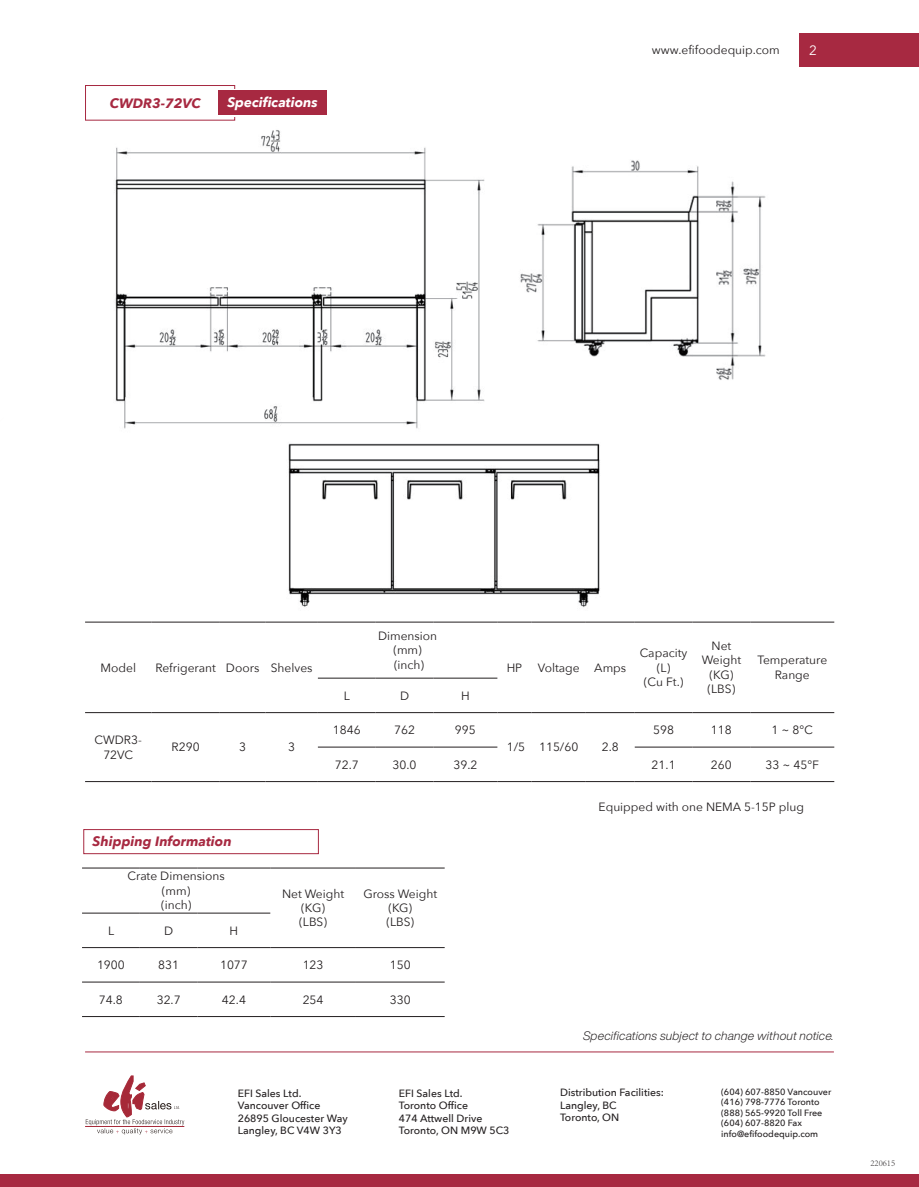
<style>
.page{position:relative;width:919px;height:1187px;background:#fff}
.page>*{position:absolute;margin:0;border:0;box-sizing:border-box;transform-origin:0 0}
.t1{font:italic 700 13.5px "Avenir Next";color:#a72941}
.t2{font:italic 700 13.5px "Avenir Next";color:#fff}
.t3{font:13.5px "Avenir Next";color:#fff}
.t4{font:12px/14.4px "Avenir Next";color:#231f20;text-align:center}
.t5{font:italic 300 12px "Helvetica Now Display";letter-spacing:.02em;color:#231f20}
.t6{font:500 10.5px/12.6px "Avenir Next";color:#231f20}
.t7{font:500 9px/10.5px "Avenir Next";color:#231f20}
.t8{font:300 9px "Adobe Song Std";color:#231f20}
</style>
<div class="page">
<div style="left:0;top:1174px;width:918px;height:12px;background:#a72941"></div>
<hr style="left:85px;top:1051px;width:748px;height:1px;background:#a72941">
<div style="left:799px;top:33px;width:119px;height:34px;background:#a72941"></div>
<div style="left:85px;top:85px;width:150px;height:36px;border:1px solid #a72941"></div>
<div style="left:87px;top:89px;width:162px;height:27px;background:#fff"></div>
<div style="left:218px;top:91px;width:109px;height:24px;background:#a72941"></div>
<hr style="left:85px;top:621px;width:66px;height:1px;background:#231f20">
<hr style="left:151px;top:621px;width:69px;height:1px;background:#231f20">
<hr style="left:220px;top:621px;width:45px;height:1px;background:#231f20">
<hr style="left:265px;top:621px;width:53px;height:1px;background:#231f20">
<hr style="left:318px;top:621px;width:57px;height:1px;background:#231f20">
<hr style="left:375px;top:621px;width:58px;height:1px;background:#231f20">
<hr style="left:433px;top:621px;width:64px;height:1px;background:#231f20">
<hr style="left:497px;top:621px;width:34px;height:1px;background:#231f20">
<hr style="left:531px;top:621px;width:54px;height:1px;background:#231f20">
<hr style="left:585px;top:621px;width:49px;height:1px;background:#231f20">
<hr style="left:634px;top:621px;width:58px;height:1px;background:#231f20">
<hr style="left:692px;top:621px;width:58px;height:1px;background:#231f20">
<hr style="left:750px;top:621px;width:84px;height:1px;background:#231f20">
<hr style="left:318px;top:677px;width:57px;height:1px;background:#231f20">
<hr style="left:375px;top:677px;width:58px;height:1px;background:#231f20">
<hr style="left:433px;top:677px;width:64px;height:1px;background:#231f20">
<hr style="left:85px;top:712px;width:66px;height:1px;background:#231f20">
<hr style="left:151px;top:712px;width:69px;height:1px;background:#231f20">
<hr style="left:220px;top:712px;width:45px;height:1px;background:#231f20">
<hr style="left:265px;top:712px;width:53px;height:1px;background:#231f20">
<hr style="left:318px;top:712px;width:57px;height:1px;background:#231f20">
<hr style="left:375px;top:712px;width:58px;height:1px;background:#231f20">
<hr style="left:433px;top:712px;width:64px;height:1px;background:#231f20">
<hr style="left:497px;top:712px;width:34px;height:1px;background:#231f20">
<hr style="left:531px;top:712px;width:54px;height:1px;background:#231f20">
<hr style="left:585px;top:712px;width:49px;height:1px;background:#231f20">
<hr style="left:634px;top:712px;width:58px;height:1px;background:#231f20">
<hr style="left:692px;top:712px;width:58px;height:1px;background:#231f20">
<hr style="left:750px;top:712px;width:84px;height:1px;background:#231f20">
<hr style="left:318px;top:746px;width:57px;height:1px;background:#231f20">
<hr style="left:375px;top:746px;width:58px;height:1px;background:#231f20">
<hr style="left:433px;top:746px;width:64px;height:1px;background:#231f20">
<hr style="left:634px;top:746px;width:58px;height:1px;background:#231f20">
<hr style="left:692px;top:746px;width:58px;height:1px;background:#231f20">
<hr style="left:750px;top:746px;width:84px;height:1px;background:#231f20">
<hr style="left:85px;top:781px;width:66px;height:1px;background:#231f20">
<hr style="left:151px;top:781px;width:69px;height:1px;background:#231f20">
<hr style="left:220px;top:781px;width:45px;height:1px;background:#231f20">
<hr style="left:265px;top:781px;width:53px;height:1px;background:#231f20">
<hr style="left:318px;top:781px;width:57px;height:1px;background:#231f20">
<hr style="left:375px;top:781px;width:58px;height:1px;background:#231f20">
<hr style="left:433px;top:781px;width:64px;height:1px;background:#231f20">
<hr style="left:497px;top:781px;width:34px;height:1px;background:#231f20">
<hr style="left:531px;top:781px;width:54px;height:1px;background:#231f20">
<hr style="left:585px;top:781px;width:49px;height:1px;background:#231f20">
<hr style="left:634px;top:781px;width:58px;height:1px;background:#231f20">
<hr style="left:692px;top:781px;width:58px;height:1px;background:#231f20">
<hr style="left:750px;top:781px;width:84px;height:1px;background:#231f20">
<hr style="left:85px;top:1126px;width:99px;height:1px;background:#a62938">
<svg style="left:86px;top:1075px;width:98px;height:59px"></svg>
<img style="left:115px;top:130px;width:370px;height:299px">
<img style="left:520px;top:160px;width:246px;height:220px">
<img style="left:288px;top:443px;width:312px;height:164px">
<hr style="left:82px;top:867px;width:58px;height:1px;background:#231f20">
<hr style="left:140px;top:867px;width:57px;height:1px;background:#231f20">
<hr style="left:197px;top:867px;width:73px;height:1px;background:#231f20">
<hr style="left:270px;top:867px;width:86px;height:1px;background:#231f20">
<hr style="left:356px;top:867px;width:88px;height:1px;background:#231f20">
<hr style="left:82px;top:912px;width:58px;height:1px;background:#231f20">
<hr style="left:140px;top:912px;width:57px;height:1px;background:#231f20">
<hr style="left:197px;top:912px;width:73px;height:1px;background:#231f20">
<hr style="left:82px;top:947px;width:58px;height:1px;background:#231f20">
<hr style="left:140px;top:947px;width:57px;height:1px;background:#231f20">
<hr style="left:197px;top:947px;width:73px;height:1px;background:#231f20">
<hr style="left:270px;top:947px;width:86px;height:1px;background:#231f20">
<hr style="left:356px;top:947px;width:88px;height:1px;background:#231f20">
<hr style="left:82px;top:981px;width:58px;height:1px;background:#231f20">
<hr style="left:140px;top:981px;width:57px;height:1px;background:#231f20">
<hr style="left:197px;top:981px;width:73px;height:1px;background:#231f20">
<hr style="left:270px;top:981px;width:86px;height:1px;background:#231f20">
<hr style="left:356px;top:981px;width:88px;height:1px;background:#231f20">
<hr style="left:82px;top:1016px;width:58px;height:1px;background:#231f20">
<hr style="left:140px;top:1016px;width:57px;height:1px;background:#231f20">
<hr style="left:197px;top:1016px;width:73px;height:1px;background:#231f20">
<hr style="left:270px;top:1016px;width:86px;height:1px;background:#231f20">
<hr style="left:356px;top:1016px;width:88px;height:1px;background:#231f20">
<div style="left:83px;top:829px;width:236px;height:25px;background:#fff;border:1px solid #a72941"></div>
<p class="t1" style="left:110px;top:91px;width:92px">CWDR3-72VC</p>
<p class="t2" style="left:227px;top:91px;width:92px">Specifications</p>
<p class="t4" style="left:652px;top:42px;width:129px">www.efifoodequip.com</p>
<p class="t3" style="left:809px;top:38px;width:9px">2</p>
<p class="t4" style="left:100px;top:659px;width:37px">Model</p>
<p class="t4" style="left:155px;top:659px;width:159px">Refrigerant Doors Shelves</p>
<p class="t4" style="left:95px;top:732px;width:49px">CWDR3-<br>72VC</p>
<p class="t4" style="left:172px;top:739px;width:30px">R290</p>
<p class="t4" style="left:239px;top:739px;width:8px">3</p>
<p class="t4" style="left:288px;top:739px;width:8px">3</p>
<p class="t1" style="left:93px;top:830px;width:140px">Shipping Information</p>
<p class="t4" style="left:378px;top:628px;width:61px">Dimension (mm) (inch)</p>
<p class="t4" style="left:344px;top:687px;width:8px">L</p>
<p class="t4" style="left:400px;top:687px;width:11px">D</p>
<p class="t4" style="left:461px;top:687px;width:10px">H</p>
<p class="t4" style="left:333px;top:722px;width:29px">1846</p>
<p class="t4" style="left:394px;top:722px;width:22px">762</p>
<p class="t4" style="left:455px;top:722px;width:22px">995</p>
<p class="t4" style="left:506px;top:659px;width:17px">HP</p>
<p class="t4" style="left:537px;top:659px;width:90px">Voltage Amps</p>
<p class="t4" style="left:507px;top:739px;width:73px">1/5 115/60</p>
<p class="t4" style="left:601px;top:739px;width:19px">2.8</p>
<p class="t4" style="left:639px;top:645px;width:49px">Capacity (L)<br>(Cu Ft.)</p>
<p class="t4" style="left:701px;top:638px;width:41px">Net<br>Weight (KG) (LBS)</p>
<p class="t4" style="left:757px;top:652px;width:71px">Temperature<br>Range</p>
<p class="t4" style="left:653px;top:722px;width:22px">598</p>
<p class="t4" style="left:711px;top:722px;width:22px">118</p>
<p class="t4" style="left:771px;top:722px;width:43px">1 ~ 8℃</p>
<p class="t4" style="left:335px;top:756px;width:25px">72.7</p>
<p class="t4" style="left:392px;top:756px;width:25px">30.0</p>
<p class="t4" style="left:453px;top:756px;width:25px">39.2</p>
<p class="t4" style="left:651px;top:756px;width:25px">21.1</p>
<p class="t4" style="left:711px;top:756px;width:22px">260</p>
<p class="t4" style="left:765px;top:756px;width:55px">33 ~ 45℉</p>
<p class="t4" style="left:598px;top:798px;width:207px">Equipped with one NEMA 5-15P plug</p>
<p class="t4" style="left:127px;top:868px;width:99px">Crate Dimensions (mm)<br>(inch)</p>
<p class="t4" style="left:282px;top:885px;width:64px">Net Weight (KG)<br>(LBS)</p>
<p class="t4" style="left:363px;top:885px;width:75px">Gross Weight (KG)<br>(LBS)</p>
<p class="t4" style="left:108px;top:922px;width:8px">L</p>
<p class="t4" style="left:164px;top:922px;width:11px">D</p>
<p class="t4" style="left:230px;top:922px;width:10px">H</p>
<p class="t4" style="left:97px;top:957px;width:29px">1900</p>
<p class="t4" style="left:158px;top:957px;width:22px">831</p>
<p class="t4" style="left:220px;top:957px;width:29px">1077</p>
<p class="t4" style="left:303px;top:957px;width:22px">123</p>
<p class="t4" style="left:390px;top:957px;width:22px">150</p>
<p class="t4" style="left:99px;top:991px;width:25px">74.8</p>
<p class="t4" style="left:157px;top:991px;width:25px">32.7</p>
<p class="t4" style="left:222px;top:991px;width:25px">42.4</p>
<p class="t4" style="left:303px;top:991px;width:22px">254</p>
<p class="t4" style="left:390px;top:991px;width:22px">330</p>
<p class="t6" style="left:238px;top:1086px;width:111px">EFI Sales Ltd.<br>Vancouver Office<br>26895 Gloucester Way<br>Langley, BC V4W 3Y3</p>
<p class="t6" style="left:399px;top:1086px;width:112px">EFI Sales Ltd.<br>Toronto Office<br>474 Attwell Drive<br>Toronto, ON M9W 5C3</p>
<p class="t5" style="left:583px;top:1027px;width:252px">Specifications subject to change without notice.</p>
<p class="t6" style="left:560px;top:1085px;width:105px">Distribution Facilities:<br>Langley, BC<br>Toronto, ON</p>
<p class="t7" style="left:721px;top:1086px;width:112px">(604) 607-8850 Vancouver (416) 798-7776 Toronto (888) 565-9920 Toll Free (604) 607-8820 Fax info@efifoodequip.com</p>
<p class="t8" style="left:870px;top:1157px;width:26px">220615</p>
</div>
